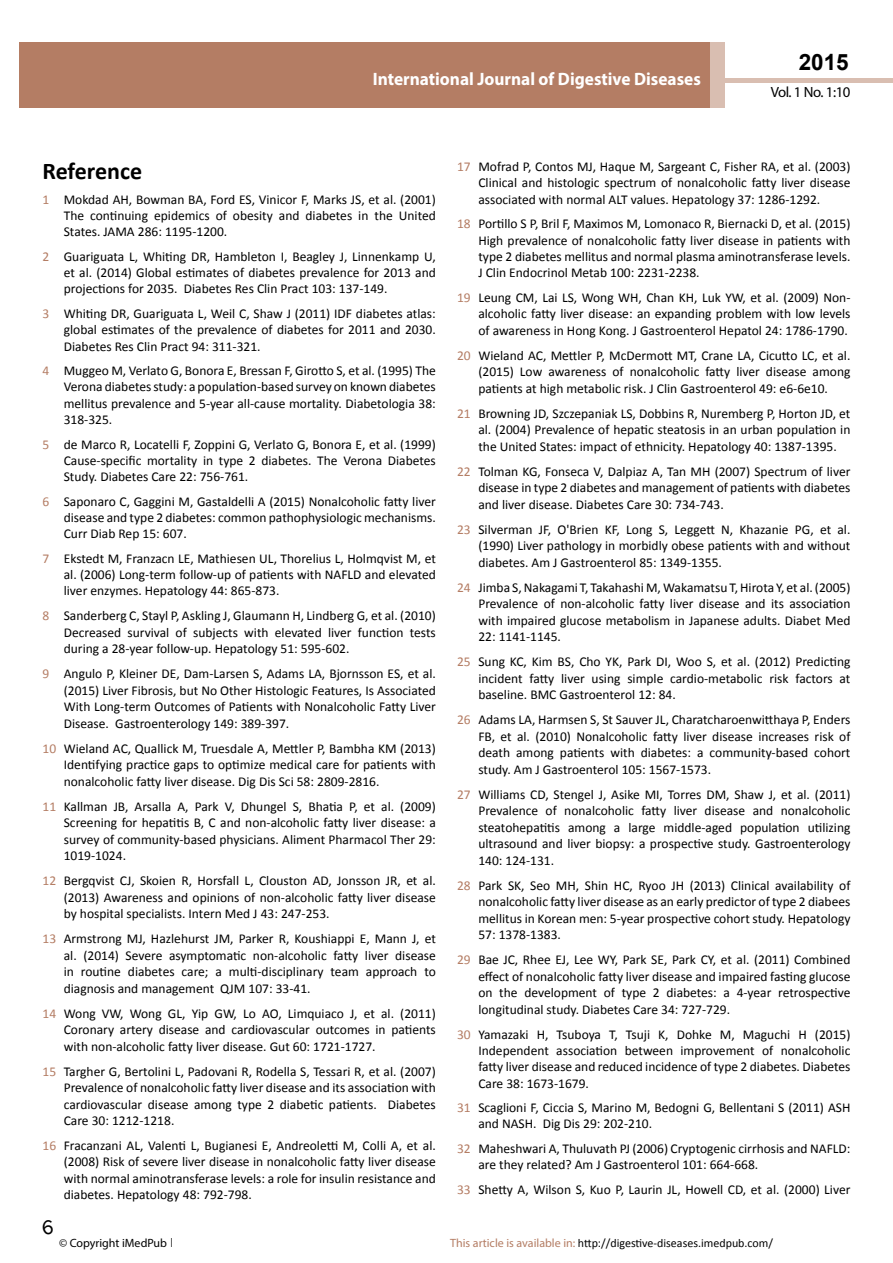
<style>
.page{position:relative;width:893px;height:1263px;background:#fff}
.page>*{position:absolute;margin:0;border:0;box-sizing:border-box;transform-origin:0 0}
.t1{font:25.5px "Tunga";color:#000}
.t2{font:700 24px "Calibri";letter-spacing:-.005em;color:#000}
.t3{font:700 22.5px "Arial";color:#000}
.t4{font:700 18px "Myriad Pro";color:#fff;scale:.96 1}
.t5{font:14.85px "Myriad Pro";letter-spacing:-.03em;color:#000}
.t6{font:13.5px/16.5px "Calibri";color:#000;text-align:justify}
.t7{font:12px "Calibri";color:#000}
.t8{font:12px "Myriad Pro";color:#000}
.s1{color:#b47d64}
.s2{font-family:"Tunga"}
.s3{font-family:"Myriad Pro";color:#b47d64}
</style>
<div class="page">
<hr style="left:725px;top:78px;width:168px;height:4px;background:#d9beb1">
<div style="left:19px;top:42px;width:690px;height:66px;background:#b47d64"></div>
<div style="left:709px;top:42px;width:16px;height:66px;background:#d9beb1"></div>
<h3 class="t4" style="left:373px;top:67px;width:343px">International Journal of Digestive Diseases</h3>
<h3 class="t4" style="left:585px;top:74px;width:128px">ISSN 1698-9465</h3>
<h3 class="t3" style="left:799px;top:47px;width:52px">2015</h3>
<p class="t5" style="left:771px;top:83px;width:81px">Vol. 1 No. 1:10</p>
<h2 class="t2" style="left:43px;top:156px;width:101px">Reference</h2>
<p class="t6" style="left:64px;top:191px;width:374px;text-indent:-21px"><span class="s1">1</span> Mokdad AH, Bowman BA, Ford ES, Vinicor F, Marks JS, et al. (2001)<br>The continuing epidemics of obesity and diabetes in the United States. JAMA 286: 1195-1200.</p>
<p class="t6" style="left:64px;top:248px;width:374px;text-indent:-21px"><span class="s1">2</span> Guariguata L, Whiting DR, Hambleton I, Beagley J, Linnenkamp U, et al. (2014) Global estimates of diabetes prevalence for 2013 and projections for 2035. Diabetes Res Clin Pract 103: 137-149.</p>
<p class="t6" style="left:64px;top:306px;width:374px;text-indent:-21px"><span class="s1">3</span> Whiting DR, Guariguata L, Weil C, Shaw J (2011) IDF diabetes atlas: global estimates of the prevalence of diabetes for 2011 and 2030.<br>Diabetes Res Clin Pract 94: 311-321.</p>
<p class="t6" style="left:64px;top:363px;width:374px;text-indent:-21px"><span class="s1">4</span> Muggeo M, Verlato G, Bonora E, Bressan F, Girotto S, et al. (1995) The Verona diabetes study: a population-based survey on known diabetes mellitus prevalence and 5-year all-cause mortality. Diabetologia 38:<br>318-325.</p>
<p class="t6" style="left:64px;top:436px;width:374px;text-indent:-21px"><span class="s1">5</span> de Marco R, Locatelli F, Zoppini G, Verlato G, Bonora E, et al. (1999)<br>Cause-specific mortality in type 2 diabetes. The Verona Diabetes Study. Diabetes Care 22: 756-761.</p>
<p class="t6" style="left:64px;top:493px;width:374px;text-indent:-21px"><span class="s1">6</span> Saponaro C, Gaggini M, Gastaldelli A (2015) Nonalcoholic fatty liver disease and type 2 diabetes: common pathophysiologic mechanisms.<br>Curr Diab Rep 15: 607.</p>
<p class="t6" style="left:64px;top:550px;width:374px;text-indent:-21px"><span class="s1">7</span> Ekstedt M, Franzacn LE, Mathiesen UL, Thorelius L, Holmqvist M, et al. (2006) Long-term follow-up of patients with NAFLD and elevated liver enzymes. Hepatology 44: 865-873.</p>
<p class="t6" style="left:64px;top:607px;width:374px;text-indent:-21px"><span class="s1">8</span> Sanderberg C, Stayl P, Askling J, Glaumann H, Lindberg G, et al. (2010)<br>Decreased survival of subjects with elevated liver function tests during a 28-year follow-up. Hepatology 51: 595-602.</p>
<p class="t6" style="left:64px;top:665px;width:374px;text-indent:-21px"><span class="s1">9</span> Angulo P, Kleiner DE, Dam-Larsen S, Adams LA, Bjornsson ES, et al. (2015) Liver Fibrosis, but No Other Histologic Features, Is Associated With Long-term Outcomes of Patients with Nonalcoholic Fatty Liver Disease. Gastroenterology 149: 389-397.</p>
<p class="t6" style="left:64px;top:740px;width:374px;text-indent:-21px"><span class="s1">10</span> Wieland AC, Quallick M, Truesdale A, Mettler P, Bambha KM (2013)<br>Identifying practice gaps to optimize medical care for patients with nonalcoholic fatty liver disease. Dig Dis Sci 58: 2809-2816.</p>
<p class="t6" style="left:64px;top:798px;width:374px;text-indent:-21px"><span class="s1">11</span> Kallman JB, Arsalla A, Park V, Dhungel S, Bhatia P, et al. (2009)<br>Screening for hepatitis B, C and non-alcoholic fatty liver disease: a survey of community-based physicians. Aliment Pharmacol Ther 29:<br>1019-1024.</p>
<p class="t6" style="left:64px;top:872px;width:374px;text-indent:-21px"><span class="s1">12</span> Bergqvist CJ, Skoien R, Horsfall L, Clouston AD, Jonsson JR, et al. (2013) Awareness and opinions of non-alcoholic fatty liver disease by hospital specialists. Intern Med J 43: 247-253.</p>
<p class="t6" style="left:64px;top:930px;width:374px;text-indent:-21px"><span class="s1">13</span> Armstrong MJ, Hazlehurst JM, Parker R, Koushiappi E, Mann J, et al. (2014) Severe asymptomatic non-alcoholic fatty liver disease in routine diabetes care; a multi-disciplinary team approach to diagnosis and management QJM 107: 33-41.</p>
<p class="t6" style="left:64px;top:1005px;width:374px;text-indent:-21px"><span class="s1">14</span> Wong VW, Wong GL, Yip GW, Lo AO, Limquiaco J, et al. (2011)<br>Coronary artery disease and cardiovascular outcomes in patients with non-alcoholic fatty liver disease. Gut 60: 1721-1727.</p>
<p class="t6" style="left:64px;top:1063px;width:374px;text-indent:-21px"><span class="s1">15</span> Targher G, Bertolini L, Padovani R, Rodella S, Tessari R, et al. (2007)<br>Prevalence of nonalcoholic fatty liver disease and its association with cardiovascular disease among type 2 diabetic patients. Diabetes Care 30: 1212-1218.</p>
<p class="t6" style="left:64px;top:1138px;width:374px;text-indent:-21px"><span class="s1">16</span> Fracanzani AL, Valenti L, Bugianesi E, Andreoletti M, Colli A, et al. (2008) Risk of severe liver disease in nonalcoholic fatty liver disease with normal aminotransferase levels: a role for insulin resistance and diabetes. Hepatology 48: 792-798.</p>
<h1 class="t1" style="left:42px;top:1210px;width:14px">6</h1>
<p class="t6" style="left:478px;top:159px;width:374px;text-indent:-21px"><span class="s1">17</span> Mofrad P, Contos MJ, Haque M, Sargeant C, Fisher RA, et al. (2003)<br>Clinical and histologic spectrum of nonalcoholic fatty liver disease associated with normal ALT values. Hepatology 37: 1286-1292.</p>
<p class="t6" style="left:478px;top:216px;width:374px;text-indent:-21px"><span class="s1">18</span> Portillo S P, Bril F, Maximos M, Lomonaco R, Biernacki D, et al. (2015)<br>High prevalence of nonalcoholic fatty liver disease in patients with type 2 diabetes mellitus and normal plasma aminotransferase levels.<br>J Clin Endocrinol Metab 100: 2231-2238.</p>
<p class="t6" style="left:478px;top:289px;width:374px;text-indent:-21px"><span class="s1">19</span> Leung CM, Lai LS, Wong WH, Chan KH, Luk YW, et al. (2009) Non&shy;alcoholic fatty liver disease: an expanding problem with low levels of awareness in Hong Kong. J Gastroenterol Hepatol 24: 1786-1790.</p>
<p class="t6" style="left:478px;top:347px;width:374px;text-indent:-21px"><span class="s1">20</span> Wieland AC, Mettler P, McDermott MT, Crane LA, Cicutto LC, et al. (2015) Low awareness of nonalcoholic fatty liver disease among patients at high metabolic risk. J Clin Gastroenterol 49: e6-6e10.</p>
<p class="t6" style="left:478px;top:405px;width:374px;text-indent:-21px"><span class="s1">21</span> Browning JD, Szczepaniak LS, Dobbins R, Nuremberg P, Horton JD, et al. (2004) Prevalence of hepatic steatosis in an urban population in the United States: impact of ethnicity. Hepatology 40: 1387-1395.</p>
<p class="t6" style="left:478px;top:463px;width:374px;text-indent:-21px"><span class="s1">22</span> Tolman KG, Fonseca V, Dalpiaz A, Tan MH (2007) Spectrum of liver disease in type 2 diabetes and management of patients with diabetes and liver disease. Diabetes Care 30: 734-743.</p>
<p class="t6" style="left:478px;top:521px;width:374px;text-indent:-21px"><span class="s1">23</span> Silverman JF, O'Brien KF, Long S, Leggett N, Khazanie PG, et al. (1990) Liver pathology in morbidly obese patients with and without diabetes. Am J Gastroenterol 85: 1349-1355.</p>
<p class="t6" style="left:478px;top:579px;width:374px;text-indent:-21px"><span class="s1">24</span> Jimba S, Nakagami T, Takahashi M, Wakamatsu T, Hirota Y, et al. (2005)<br>Prevalence of non-alcoholic fatty liver disease and its association with impaired glucose metabolism in Japanese adults. Diabet Med 22: 1141-1145.</p>
<p class="t6" style="left:478px;top:653px;width:374px;text-indent:-21px"><span class="s1">25</span> Sung KC, Kim BS, Cho YK, Park DI, Woo S, et al. (2012) Predicting incident fatty liver using simple cardio-metabolic risk factors at baseline. BMC Gastroenterol 12: 84.</p>
<p class="t6" style="left:478px;top:711px;width:374px;text-indent:-21px"><span class="s1">26</span> Adams LA, Harmsen S, St Sauver JL, Charatcharoenwitthaya P, Enders FB, et al. (2010) Nonalcoholic fatty liver disease increases risk of death among patients with diabetes: a community-based cohort study. Am J Gastroenterol 105: 1567-1573.</p>
<p class="t6" style="left:478px;top:786px;width:374px;text-indent:-21px"><span class="s1">27</span> Williams CD, Stengel J, Asike MI, Torres DM, Shaw J, et al. (2011)<br>Prevalence of nonalcoholic fatty liver disease and nonalcoholic steatohepatitis among a large middle-aged population utilizing ultrasound and liver biopsy: a prospective study. Gastroenterology 140: 124-131.</p>
<p class="t6" style="left:478px;top:877px;width:374px;text-indent:-21px"><span class="s1">28</span> Park SK, Seo MH, Shin HC, Ryoo JH (2013) Clinical availability of nonalcoholic fatty liver disease as an early predictor of type 2 diabees mellitus in Korean men: 5-year prospective cohort study. Hepatology 57: 1378-1383.</p>
<p class="t6" style="left:478px;top:951px;width:374px;text-indent:-21px"><span class="s1">29</span> Bae JC, Rhee EJ, Lee WY, Park SE, Park CY, et al. (2011) Combined effect of nonalcoholic fatty liver disease and impaired fasting glucose on the development of type 2 diabetes: a 4-year retrospective longitudinal study. Diabetes Care 34: 727-729.</p>
<p class="t6" style="left:478px;top:1026px;width:374px;text-indent:-21px"><span class="s1">30</span> Yamazaki H, Tsuboya T, Tsuji K, Dohke M, Maguchi H (2015)<br>Independent association between improvement of nonalcoholic fatty liver disease and reduced incidence of type 2 diabetes. Diabetes Care 38: 1673-1679.</p>
<p class="t6" style="left:478px;top:1100px;width:374px;text-indent:-21px"><span class="s1">31</span> Scaglioni F, Ciccia S, Marino M, Bedogni G, Bellentani S (2011) ASH and NASH. Dig Dis 29: 202-210.</p>
<p class="t6" style="left:478px;top:1141px;width:374px;text-indent:-21px"><span class="s1">32</span> Maheshwari A, Thuluvath PJ (2006) Cryptogenic cirrhosis and NAFLD: are they related? Am J Gastroenterol 101: 664-668.</p>
<p class="t6" style="left:457px;top:1181px;width:395px"><span class="s1">33</span> Shetty A, Wilson S, Kuo P, Laurin JL, Howell CD, et al. (2000) Liver</p>
<p class="t8" style="left:59px;top:1235px;width:115px">© Copyright iMedPub <span class="s2">|</span></p>
<p class="t7" style="left:450px;top:1235px;width:324px"><span class="s3">This article is available in:</span> http://digestive-diseases.imedpub.com/</p>
</div>
